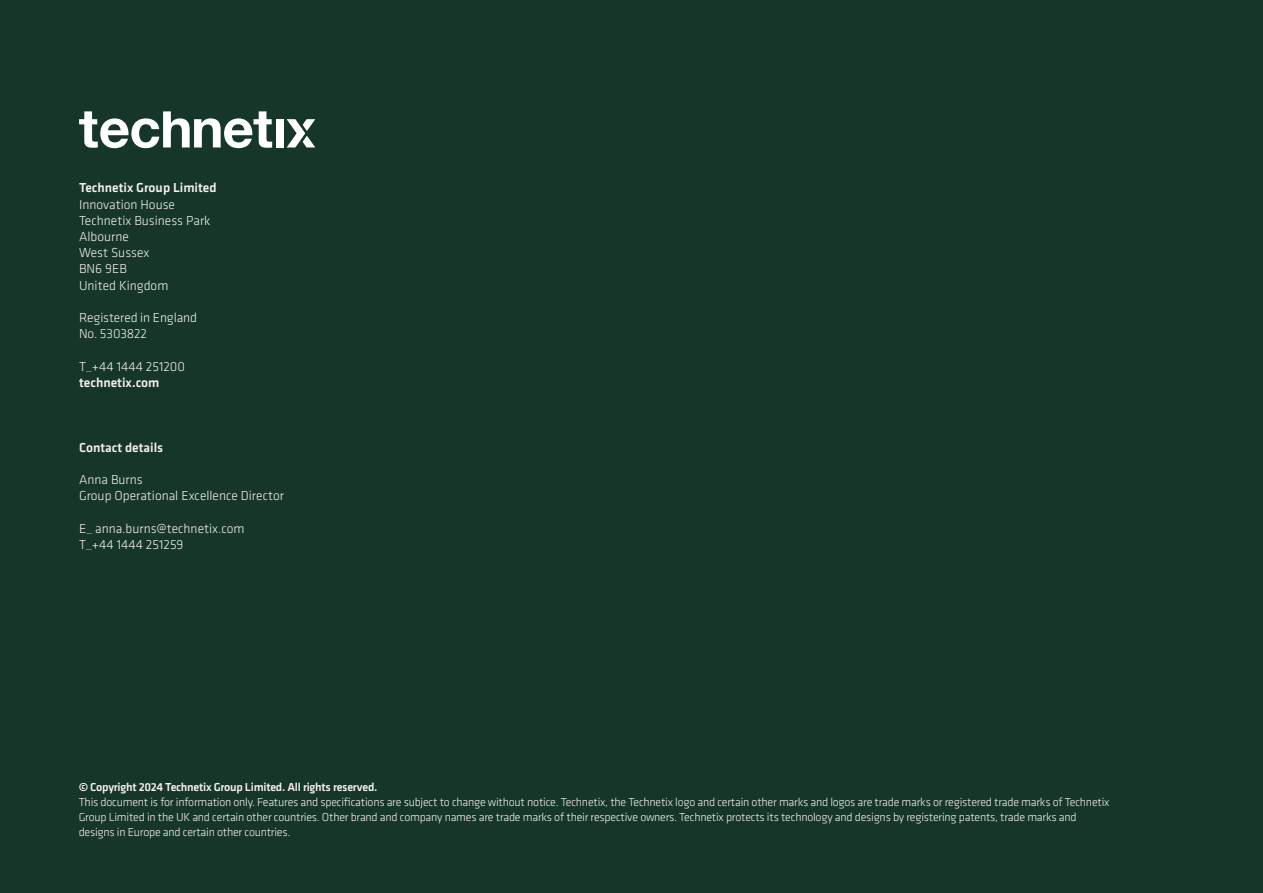
<style>
.page{position:relative;width:1263px;height:893px;background:#153629}
.page>*{position:absolute;margin:0;border:0;box-sizing:border-box;transform-origin:0 0}
.t1{font:300 13.5px/16.2px "Klavika CH";color:#f6f0ef}
.t2{font:500 13.5px "Klavika CH";color:#f6f0ef}
.t3{font:300 12px/15px "Klavika CH";letter-spacing:-.02em;color:#f6f0ef}
.t4{font:500 12px "Klavika CH";letter-spacing:-.02em;color:#f6f0ef}
</style>
<div class="page">
<svg style="left:79px;top:111px;width:193px;height:37px"></svg>
<div style="left:276px;top:119px;width:8px;height:28px;background:#fff"></div>
<svg style="left:287px;top:119px;width:28px;height:28px"></svg>
<p class="t2" style="left:79px;top:179px;width:139px">Technetix Group Limited</p>
<p class="t1" style="left:79px;top:196px;width:133px">Innovation House<br>Technetix Business Park<br>Albourne<br>West Sussex<br>BN6 9EB<br>United Kingdom</p>
<p class="t1" style="left:79px;top:309px;width:119px">Registered in England<br>No. 5303822</p>
<p class="t1" style="left:79px;top:358px;width:108px">T_+44 1444 251200</p>
<p class="t2" style="left:79px;top:373px;width:82px">technetix.com</p>
<p class="t2" style="left:79px;top:438px;width:86px">Contact details</p>
<p class="t1" style="left:79px;top:471px;width:206px">Anna Burns<br>Group Operational Excellence Director</p>
<p class="t1" style="left:79px;top:520px;width:167px">E_ anna.burns@technetix.com<br>T_+44 1444 251259</p>
<p class="t4" style="left:79px;top:779px;width:300px">© Copyright 2024 Technetix Group Limited. All rights reserved.</p>
<p class="t3" style="left:79px;top:795px;width:1032px">This document is for information only. Features and specifications are subject to change without notice. Technetix, the Technetix logo and certain other marks and logos are trade marks or registered trade marks of Technetix<br>Group Limited in the UK and certain other countries. Other brand and company names are trade marks of their respective owners. Technetix protects its technology and designs by registering patents, trade marks and designs in Europe and certain other countries.</p>
</div>
